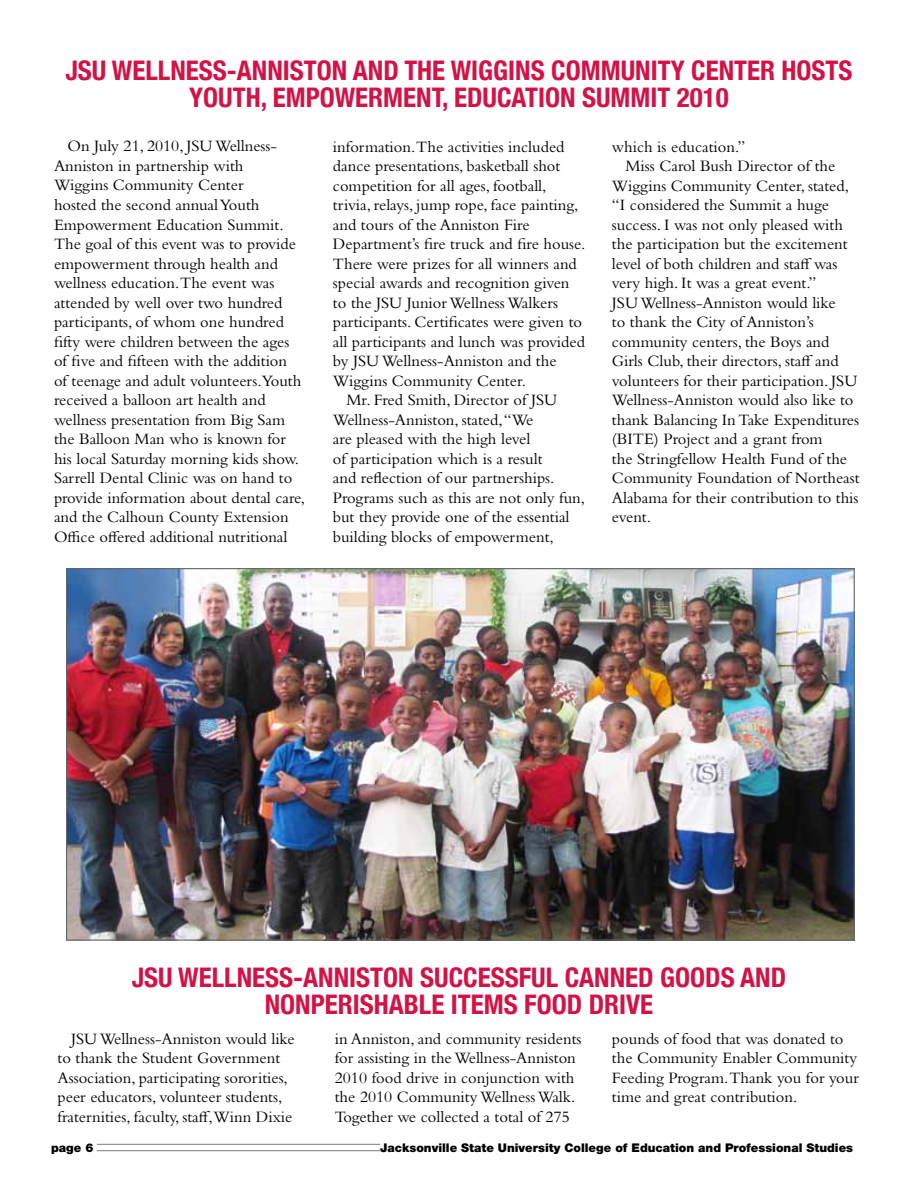
<style>
.page{position:relative;width:918px;height:1188px;background:#fff}
.page>*{position:absolute;margin:0;border:0;box-sizing:border-box;transform-origin:0 0}
.t1{font:700 condensed 27px/27px "Helvetica Neue";color:#d31245;text-align:center}
.t2{font:16.5px/19.5px "Bembo Std";color:#000}
.t3{font:900 12px "Helvetica Neue";color:#000}
</style>
<div class="page">
<img style="left:68px;top:570px;width:785px;height:369px">
<hr style="left:97px;top:1144px;width:283px;height:1px;background:#939598">
<hr style="left:97px;top:1150px;width:283px;height:1px;background:#939598">
<h1 class="t1" style="left:65px;top:56px;width:787px">JSU WELLNESS-ANNISTON AND THE WIGGINS COMMUNITY CENTER HOSTS<br>YOUTH, EMPOWERMENT, EDUCATION SUMMIT 2010</h1>
<p class="t2" style="left:54px;top:136px;width:253px;text-indent:13px">On July 21, 2010, JSU Wellness-Anniston in partnership with<br>Wiggins Community Center<br>hosted the second annual Youth Empowerment Education Summit.<br>The goal of this event was to provide empowerment through health and wellness education.The event was attended by well over two hundred participants, of whom one hundred fifty were children between the ages of five and fifteen with the addition<br>of teenage and adult volunteers.Youth received a balloon art health and wellness presentation from Big Sam the Balloon Man who is known for his local Saturday morning kids show.<br>Sarrell Dental Clinic was on hand to provide information about dental care, and the Calhoun County Extension Office offered additional nutritional</p>
<p class="t2" style="left:333px;top:136px;width:233px">information.The activities included</p>
<p class="t2" style="left:612px;top:136px;width:135px">which is education.”</p>
<p class="t2" style="left:625px;top:156px;width:211px">Miss Carol Bush Director of the</p>
<p class="t2" style="left:612px;top:175px;width:238px">Wiggins Community Center, stated,</p>
<p class="t2" style="left:612px;top:195px;width:219px">“I considered the Summit a huge</p>
<p class="t2" style="left:612px;top:214px;width:232px">success. I was not only pleased with</p>
<p class="t2" style="left:612px;top:234px;width:237px">the participation but the excitement</p>
<p class="t2" style="left:612px;top:253px;width:227px">level of both children and staff was</p>
<p class="t2" style="left:612px;top:273px;width:206px">very high. It was a great event.”</p>
<p class="t2" style="left:612px;top:292px;width:225px">JSU Wellness-Anniston would like</p>
<p class="t2" style="left:612px;top:312px;width:203px">to thank the City of Anniston’s</p>
<p class="t2" style="left:612px;top:331px;width:219px">community centers, the Boys and</p>
<p class="t2" style="left:612px;top:351px;width:228px">Girls Club, their directors, staff and</p>
<p class="t2" style="left:612px;top:370px;width:247px">volunteers for their participation. JSU</p>
<p class="t2" style="left:612px;top:390px;width:243px">Wellness-Anniston would also like to</p>
<p class="t2" style="left:612px;top:409px;width:249px">thank Balancing In Take Expenditures</p>
<p class="t2" style="left:612px;top:429px;width:212px">(BITE) Project and a grant from</p>
<p class="t2" style="left:612px;top:448px;width:237px">the Stringfellow Health Fund of the</p>
<p class="t2" style="left:612px;top:468px;width:249px">Community Foundation of Northeast</p>
<p class="t2" style="left:612px;top:487px;width:248px">Alabama for their contribution to this</p>
<p class="t2" style="left:612px;top:507px;width:41px">event.</p>
<p class="t2" style="left:333px;top:156px;width:229px">dance presentations, basketball shot</p>
<p class="t2" style="left:333px;top:175px;width:215px">competition for all ages, football,</p>
<p class="t2" style="left:333px;top:195px;width:247px">trivia, relays, jump rope, face painting,</p>
<p class="t2" style="left:333px;top:214px;width:198px">and tours of the Anniston Fire</p>
<p class="t2" style="left:333px;top:234px;width:254px">Department’s fire truck and fire house.</p>
<p class="t2" style="left:333px;top:253px;width:245px">There were prizes for all winners and</p>
<p class="t2" style="left:333px;top:273px;width:238px">special awards and recognition given</p>
<p class="t2" style="left:333px;top:292px;width:227px">to the JSU Junior Wellness Walkers</p>
<p class="t2" style="left:333px;top:312px;width:251px">participants. Certificates were given to</p>
<p class="t2" style="left:333px;top:331px;width:253px">all participants and lunch was provided</p>
<p class="t2" style="left:333px;top:351px;width:225px">by JSU Wellness-Anniston and the</p>
<p class="t2" style="left:333px;top:370px;width:195px">Wiggins Community Center.</p>
<p class="t2" style="left:346px;top:390px;width:212px">Mr. Fred Smith, Director of JSU</p>
<p class="t2" style="left:333px;top:409px;width:202px">Wellness-Anniston, stated, “We</p>
<p class="t2" style="left:333px;top:429px;width:199px">are pleased with the high level</p>
<p class="t2" style="left:333px;top:448px;width:211px">of participation which is a result</p>
<p class="t2" style="left:333px;top:468px;width:223px">and reflection of our partnerships.</p>
<p class="t2" style="left:333px;top:487px;width:254px">Programs such as this are not only fun,</p>
<p class="t2" style="left:333px;top:507px;width:238px">but they provide one of the essential</p>
<p class="t2" style="left:333px;top:526px;width:222px">building blocks of empowerment,</p>
<h1 class="t1" style="left:265px;top:964px;width:520px;text-align:left;text-indent:281px">L CANNED GOODS AND<br>NONPERISHABLE ITEMS FOOD DRIVE</h1>
<p class="t2" style="left:58px;top:1028px;width:239px;text-indent:13px">JSU Wellness-Anniston would like to thank the Student Government Association, participating sororities, peer educators, volunteer students, fraternities, faculty, staff,Winn Dixie</p>
<p class="t2" style="left:335px;top:1028px;width:248px">in Anniston, and community residents for assisting in the Wellness-Anniston 2010 food drive in conjunction with the 2010 Community Wellness Walk.<br>Together we collected a total of 275</p>
<p class="t2" style="left:612px;top:1028px;width:248px">pounds of food that was donated to the Community Enabler Community<br>Feeding Program.Thank you for your time and great contribution.</p>
<h1 class="t1" style="left:132px;top:964px;width:304px">JSU WELLNESS-ANNISTON SUCCESSFU</h1>
<p class="t3" style="left:51px;top:1140px;width:44px">page 6</p>
<p class="t3" style="left:380px;top:1140px;width:475px">Jacksonville State University College of Education and Professional Studies</p>
</div>
